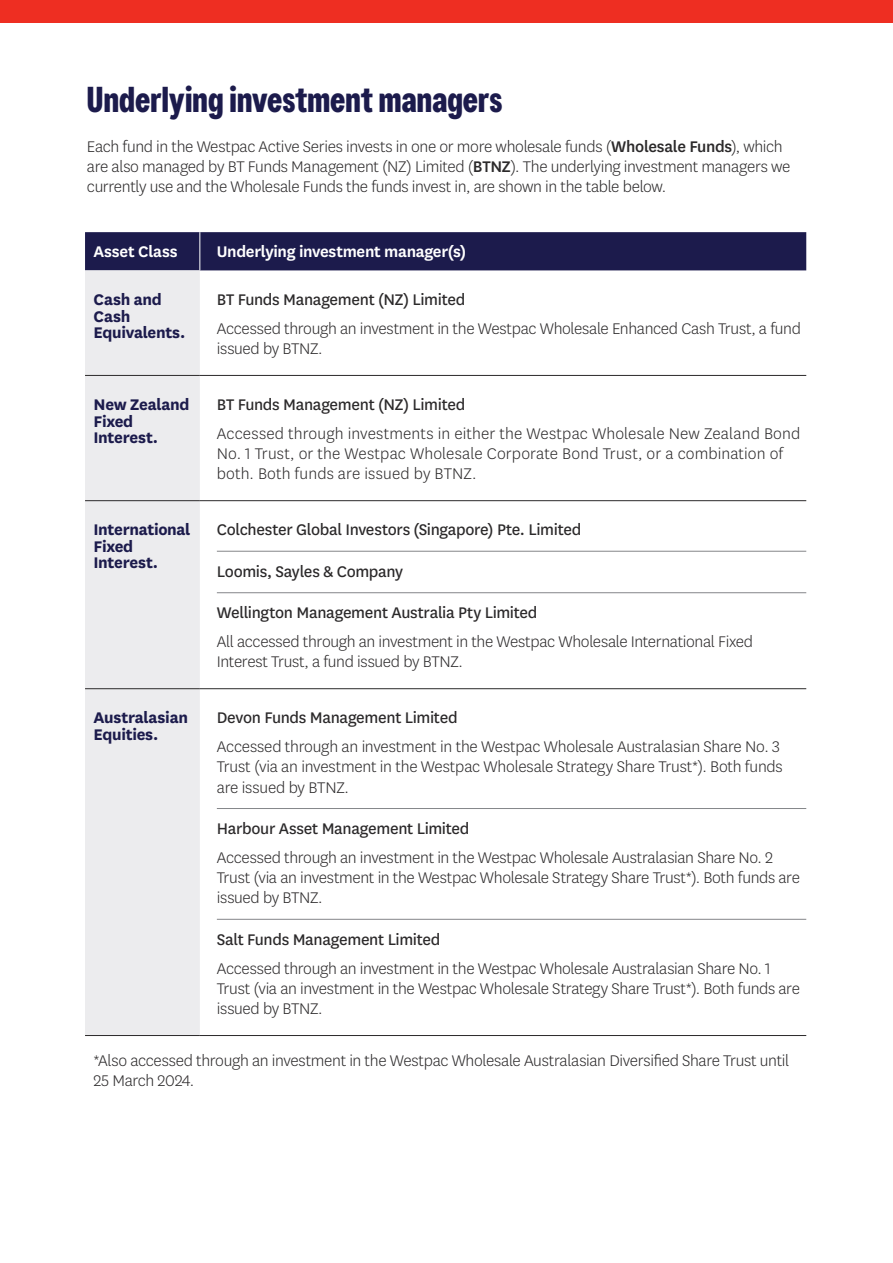
<style>
.page{position:relative;width:893px;height:1263px;background:#fff}
.page>*{position:absolute;margin:0;border:0;box-sizing:border-box;transform-origin:0 0}
.Heading_1{font:700 36px "Westpac";color:#1c1b4c}
.t1{font:300 18px/20.2px "National LF";letter-spacing:-.015em;color:#2b292a}
.t2{font:18px "National LF";letter-spacing:-.02em;color:#2b292a}
.t3{font:300 18px/20.2px "National LF";letter-spacing:.005em;color:#2b292a}
.t4{font:700 18px/16.5px "National LF";letter-spacing:-.015em;color:#1c1b4c}
.t5{font:600 18px "National LF";letter-spacing:-.02em;color:#fff}
.s1{font-weight:500}
</style>
<div class="page">
<div style="left:0;top:0;width:893px;height:22px;background:#ee2e22"></div>
<div style="left:85px;top:232px;width:721px;height:38px;background:#1c1b4c"></div>
<div style="left:85px;top:270px;width:115px;height:765px;background:#ececee"></div>
<hr style="left:85px;top:375px;width:115px;height:1px;background:#2b292a">
<hr style="left:200px;top:375px;width:606px;height:1px;background:#2b292a">
<hr style="left:85px;top:500px;width:115px;height:1px;background:#2b292a">
<hr style="left:200px;top:500px;width:606px;height:1px;background:#2b292a">
<hr style="left:85px;top:688px;width:115px;height:1px;background:#2b292a">
<hr style="left:200px;top:688px;width:606px;height:1px;background:#2b292a">
<hr style="left:200px;top:232px;width:1px;height:38px;background:#fff">
<hr style="left:85px;top:1035px;width:115px;height:1px;background:#2b292a">
<hr style="left:200px;top:1035px;width:606px;height:1px;background:#2b292a">
<hr style="left:217px;top:551px;width:589px;height:1px;background:#848689">
<hr style="left:217px;top:592px;width:589px;height:1px;background:#848689">
<hr style="left:217px;top:808px;width:589px;height:1px;background:#848689">
<hr style="left:217px;top:919px;width:589px;height:1px;background:#848689">
<p class="Heading_1" style="left:87px;top:78px;width:417px">Underlying investment managers</p>
<p class="t1" style="left:87px;top:136px;width:705px">Each fund in the Westpac Active Series invests in one or more wholesale funds (<span class="s1">Wholesale Funds</span>), which are also managed by BT Funds Management (NZ) Limited (<span class="s1">BTNZ</span>). The underlying investment managers we currently use and the Wholesale Funds the funds invest in, are shown in the table below.</p>
<p class="t5" style="left:94px;top:239px;width:86px">Asset Class</p>
<p class="t5" style="left:217px;top:239px;width:251px">Underlying investment manager(s)</p>
<p class="t4" style="left:94px;top:290px;width:93px">Cash and<br>Cash<br>Equivalents.</p>
<p class="t2" style="left:217px;top:288px;width:250px">BT Funds Management (NZ) Limited</p>
<p class="t1" style="left:217px;top:318px;width:586px">Accessed through an investment in the Westpac Wholesale Enhanced Cash Trust, a fund issued by BTNZ.</p>
<p class="t4" style="left:94px;top:395px;width:97px">New Zealand<br>Fixed<br>Interest.</p>
<p class="t2" style="left:217px;top:393px;width:250px">BT Funds Management (NZ) Limited</p>
<p class="t3" style="left:217px;top:423px;width:585px">Accessed through investments in either the Westpac Wholesale New Zealand Bond<br>No. 1 Trust, or the Westpac Wholesale Corporate Bond Trust, or a combination of both. Both funds are issued by BTNZ.</p>
<p class="t4" style="left:94px;top:520px;width:98px">International<br>Fixed<br>Interest.</p>
<p class="t2" style="left:217px;top:518px;width:366px">Colchester Global Investors (Singapore) Pte. Limited</p>
<p class="t2" style="left:217px;top:559px;width:188px">Loomis, Sayles &amp; Company</p>
<p class="t2" style="left:217px;top:601px;width:322px">Wellington Management Australia Pty Limited</p>
<p class="t1" style="left:217px;top:631px;width:538px">All accessed through an investment in the Westpac Wholesale International Fixed<br>Interest Trust, a fund issued by BTNZ.</p>
<p class="t4" style="left:94px;top:708px;width:96px">Australasian<br>Equities.</p>
<p class="t2" style="left:217px;top:706px;width:242px">Devon Funds Management Limited</p>
<p class="t1" style="left:217px;top:736px;width:567px">Accessed through an investment in the Westpac Wholesale Australasian Share No. 3<br>Trust (via an investment in the Westpac Wholesale Strategy Share Trust*). Both funds are issued by BTNZ.</p>
<p class="t2" style="left:217px;top:817px;width:254px">Harbour Asset Management Limited</p>
<p class="t1" style="left:217px;top:847px;width:585px">Accessed through an investment in the Westpac Wholesale Australasian Share No. 2<br>Trust (via an investment in the Westpac Wholesale Strategy Share Trust*). Both funds are issued by BTNZ.</p>
<p class="t2" style="left:217px;top:927px;width:225px">Salt Funds Management Limited</p>
<p class="t1" style="left:217px;top:957px;width:585px">Accessed through an investment in the Westpac Wholesale Australasian Share No. 1<br>Trust (via an investment in the Westpac Wholesale Strategy Share Trust*). Both funds are issued by BTNZ.</p>
<p class="t1" style="left:94px;top:1050px;width:697px">*Also accessed through an investment in the Westpac Wholesale Australasian Diversified Share Trust until<br>25 March 2024.</p>
</div>
